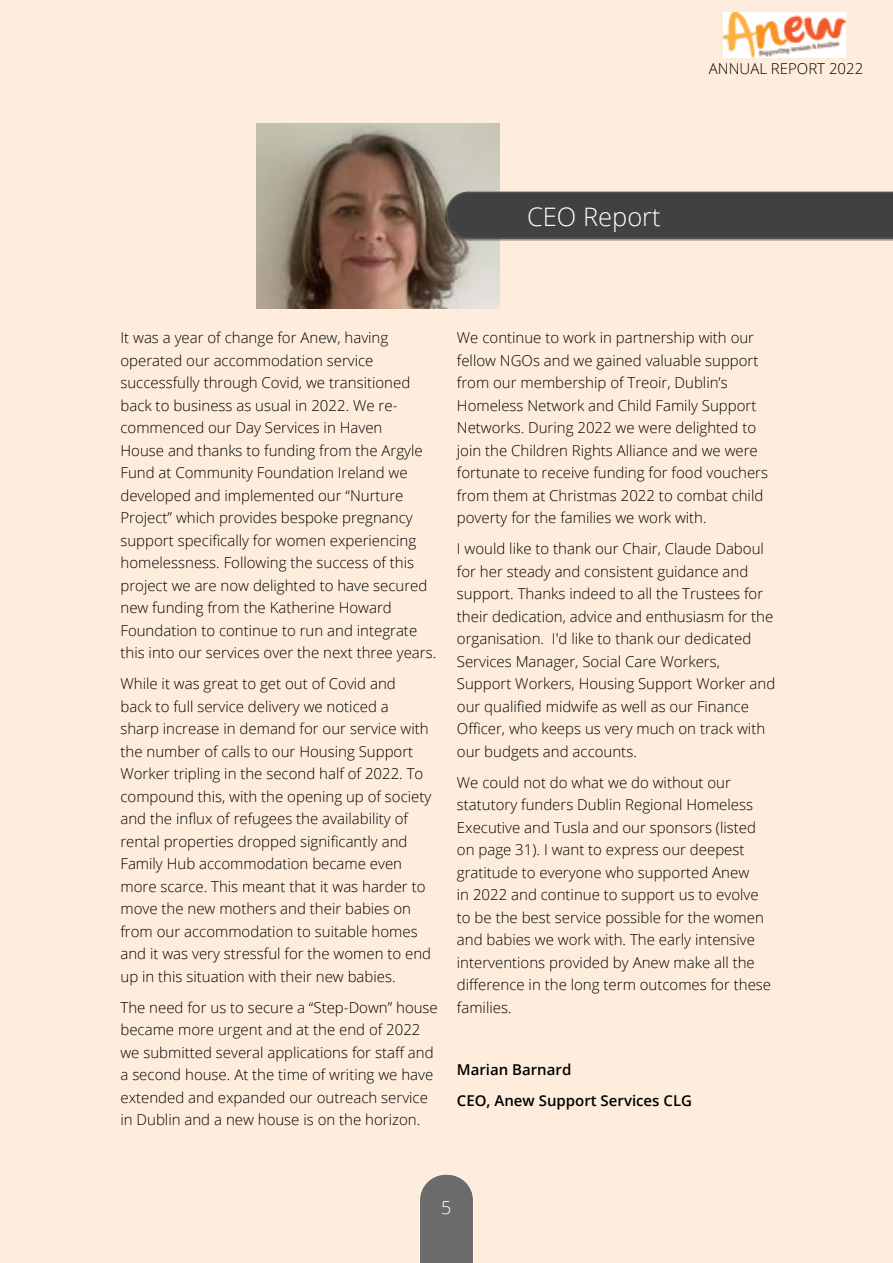
<style>
.page{position:relative;width:893px;height:1263px;background:#feeddc}
.page>*{position:absolute;margin:0;border:0;box-sizing:border-box;transform-origin:0 0}
.t1{font:300 25.5px "Open Sans";color:#fff}
.t2{font:300 18px "Open Sans";color:#fff}
.t3{font:300 15px/22.5px "Open Sans";color:#000}
.t4{font:600 15px/31px "Open Sans";color:#000}
</style>
<div class="page">
<img style="left:724px;top:13px;width:121px;height:44px">
<svg style="left:419px;top:1174px;width:55px;height:89px;background:#7a7877"></svg>
<img style="left:256px;top:123px;width:243px;height:185px">
<div style="left:446px;top:193px;width:447px;height:48px;background:#000;opacity:.44"></div>
<svg style="left:446px;top:192px;width:447px;height:47px;background:#434243"></svg>
<p class="t3" style="left:709px;top:57px;width:156px">ANNUAL REPORT 2022</p>
<h1 class="t1" style="left:527px;top:199px;width:135px">CEO Report</h1>
<p class="t3" style="left:120px;top:326px;width:317px">It was a year of change for Anew, having operated our accommodation service successfully through Covid, we transitioned back to business as usual in 2022. We re&shy;commenced our Day Services in Haven<br>House and thanks to funding from the Argyle Fund at Community Foundation Ireland we developed and implemented our “Nurture Project” which provides bespoke pregnancy support specifically for women experiencing homelessness. Following the success of this project we are now delighted to have secured new funding from the Katherine Howard Foundation to continue to run and integrate this into our services over the next three years.</p>
<p class="t3" style="left:120px;top:672px;width:312px">While it was great to get out of Covid and<br>back to full service delivery we noticed a<br>sharp increase in demand for our service with the number of calls to our Housing Support Worker tripling in the second half of 2022. To compound this, with the opening up of society and the influx of refugees the availability of rental properties dropped significantly and Family Hub accommodation became even more scarce. This meant that it was harder to move the new mothers and their babies on from our accommodation to suitable homes and it was very stressful for the women to end up in this situation with their new babies.</p>
<p class="t3" style="left:120px;top:996px;width:319px">The need for us to secure a “Step-Down” house became more urgent and at the end of 2022 we submitted several applications for staff and a second house. At the time of writing we have extended and expanded our outreach service in Dublin and a new house is on the horizon.</p>
<p class="t3" style="left:457px;top:326px;width:313px">We continue to work in partnership with our fellow NGOs and we gained valuable support from our membership of Treoir, Dublin’s Homeless Network and Child Family Support Networks. During 2022 we were delighted to join the Children Rights Alliance and we were fortunate to receive funding for food vouchers from them at Christmas 2022 to combat child poverty for the families we work with.</p>
<p class="t3" style="left:457px;top:537px;width:320px">I would like to thank our Chair, Claude Daboul for her steady and consistent guidance and support. Thanks indeed to all the Trustees for their dedication, advice and enthusiasm for the organisation. I'd like to thank our dedicated Services Manager, Social Care Workers, Support Workers, Housing Support Worker and our qualified midwife as well as our Finance Officer, who keeps us very much on track with our budgets and accounts.</p>
<p class="t3" style="left:457px;top:771px;width:316px">We could not do what we do without our statutory funders Dublin Regional Homeless Executive and Tusla and our sponsors (listed on page 31). I want to express our deepest gratitude to everyone who supported Anew<br>in 2022 and continue to support us to evolve to be the best service possible for the women and babies we work with. The early intensive interventions provided by Anew make all the difference in the long term outcomes for these families.</p>
<p class="t4" style="left:457px;top:1053px;width:237px">Marian Barnard<br>CEO, Anew Support Services CLG</p>
<p class="t2" style="left:441px;top:1195px;width:12px">5</p>
<p class="t2" style="left:440px;top:1196px;width:12px">4</p>
</div>
